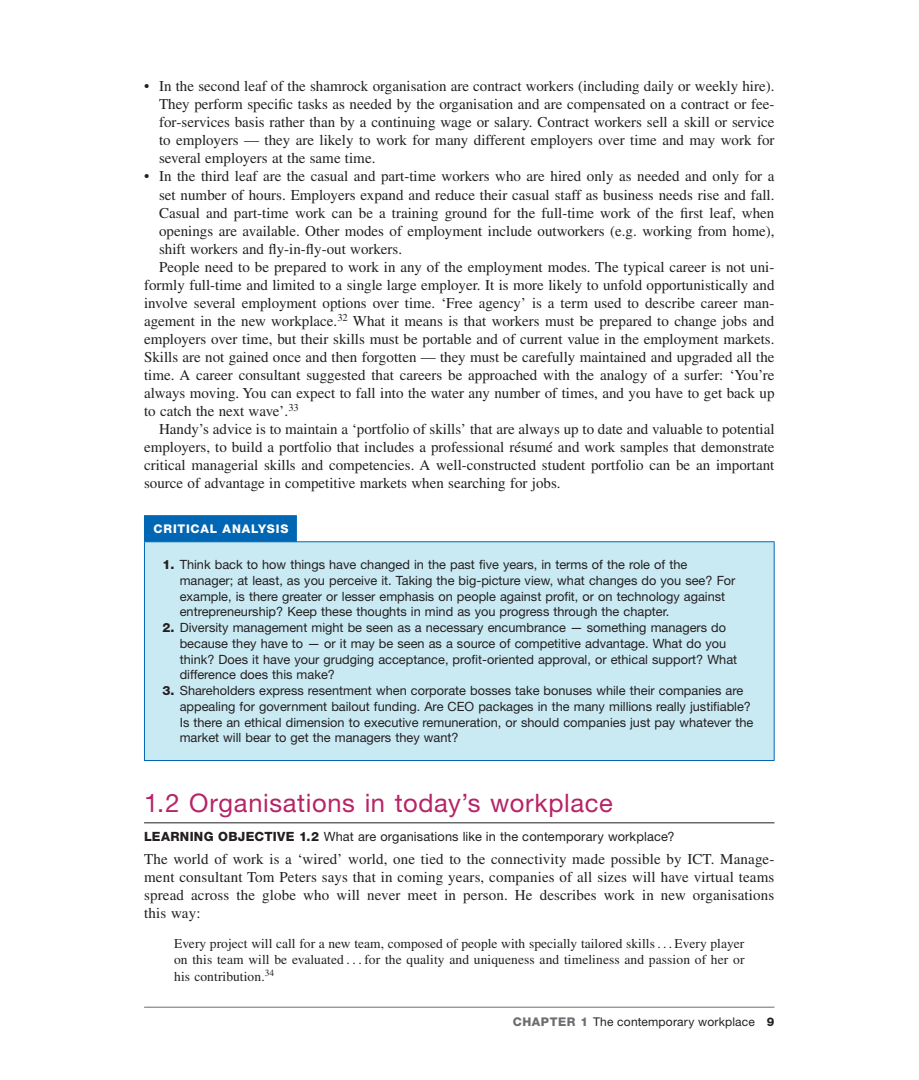
<style>
.page{position:relative;width:919px;height:1080px;background:#fff}
.page>*{position:absolute;margin:0;border:0;box-sizing:border-box;transform-origin:0 0}
.t1{font:25.5px "Helvetica Neue LT Std";letter-spacing:.025em;color:#b62467}
.t2{font:15px/18px "Times LT Std";color:#231f20;text-align:justify}
.t3{font:13.5px/16.5px "Times LT Std";letter-spacing:.01em;color:#231f20;text-align:justify}
.t4{font:12.75px/15.8px "Helvetica Neue LT Std";color:#231f20}
.t5{font:12px "Helvetica Neue LT Std";letter-spacing:.015em;color:#231f20}
.t6{font:800 12px "Helvetica Neue LT Std";letter-spacing:.075em;color:#fff}
.s1{font-weight:800}
.s2{font-weight:800;color:#6c6d70}
</style>
<div class="page">
<hr style="left:144px;top:1007px;width:630px;height:1px;background:#6c6d70">
<hr style="left:144px;top:822px;width:630px;height:1px;background:#231f20">
<div style="left:144px;top:542px;width:630px;height:218px;background:#caeaf3"></div>
<hr style="left:144px;top:541px;width:630px;height:1px;background:#0166b3">
<hr style="left:144px;top:542px;width:1px;height:218px;background:#0166b3">
<hr style="left:773px;top:542px;width:1px;height:218px;background:#0166b3">
<hr style="left:144px;top:760px;width:630px;height:1px;background:#0166b3">
<div style="left:144px;top:515px;width:153px;height:27px;background:#0166b3"></div>
<p class="t2" style="left:159px;top:77px;width:617px;text-indent:-15px">• In the second leaf of the shamrock organisation are contract workers (including daily or weekly hire).<br>They perform specific tasks as needed by the organisation and are compensated on a contract or fee‐ for‐services basis rather than by a continuing wage or salary. Contract workers sell a skill or service to employers — they are likely to work for many different employers over time and may work for several employers at the same time.</p>
<p class="t2" style="left:144px;top:167px;width:631px">• In the third leaf are the casual and part‐time workers who are hired only as needed and only for a</p>
<p class="t2" style="left:159px;top:185px;width:616px">set number of hours. Employers expand and reduce their casual staff as business needs rise and fall.</p>
<p class="t2" style="left:159px;top:203px;width:617px">Casual and part‐time work can be a training ground for the full‐time work of the first leaf, when</p>
<p class="t2" style="left:159px;top:222px;width:616px">openings are available. Other modes of employment include outworkers (e.g. working from home),</p>
<p class="t2" style="left:159px;top:240px;width:244px">shift workers and fly‐in‐fly‐out workers.</p>
<p class="t2" style="left:159px;top:258px;width:616px">People need to be prepared to work in any of the employment modes. The typical career is not uni-</p>
<p class="t2" style="left:144px;top:276px;width:632px">formly full‐time and limited to a single large employer. It is more likely to unfold opportunistically and</p>
<p class="t2" style="left:144px;top:294px;width:631px">involve several employment options over time. ‘Free agency’ is a term used to describe career man-</p>
<p class="t2" style="left:144px;top:312px;width:631px">agement in the new workplace.<sup>32</sup> What it means is that workers must be prepared to change jobs and</p>
<p class="t2" style="left:144px;top:330px;width:632px">employers over time, but their skills must be portable and of current value in the employment markets.</p>
<p class="t2" style="left:144px;top:348px;width:632px">Skills are not gained once and then forgotten — they must be carefully maintained and upgraded all the</p>
<p class="t2" style="left:144px;top:366px;width:631px">time. A career consultant suggested that careers be approached with the analogy of a surfer: ‘You’re</p>
<p class="t2" style="left:144px;top:384px;width:632px">always moving. You can expect to fall into the water any number of times, and you have to get back up</p>
<p class="t2" style="left:144px;top:402px;width:156px">to catch the next wave’.<sup>33</sup></p>
<p class="t2" style="left:159px;top:420px;width:617px">Handy’s advice is to maintain a ‘portfolio of skills’ that are always up to date and valuable to potential</p>
<p class="t2" style="left:144px;top:438px;width:632px">employers, to build a portfolio that includes a professional résumé and work samples that demonstrate</p>
<p class="t2" style="left:144px;top:456px;width:631px">critical managerial skills and competencies. A well‐constructed student portfolio can be an important</p>
<p class="t2" style="left:144px;top:474px;width:418px">source of advantage in competitive markets when searching for jobs.</p>
<p class="t6" style="left:153px;top:521px;width:136px">CRITICAL ANALYSIS</p>
<p class="t4" style="left:180px;top:557px;width:557px;text-indent:-17px"><span class="s1">1.</span> Think back to how things have changed in the past five years, in terms of the role of the manager; at least, as you perceive it. Taking the big‐picture view, what changes do you see? For example, is there greater or lesser emphasis on people against profit, or on technology against entrepreneurship? Keep these thoughts in mind as you progress through the chapter.</p>
<p class="t4" style="left:180px;top:620px;width:559px;text-indent:-17px"><span class="s1">2.</span> Diversity management might be seen as a necessary encumbrance — something managers do because they have to — or it may be seen as a source of competitive advantage. What do you think? Does it have your grudging acceptance, profit‐oriented approval, or ethical support? What difference does this make?</p>
<p class="t4" style="left:180px;top:683px;width:575px;text-indent:-17px"><span class="s1">3.</span> Shareholders express resentment when corporate bosses take bonuses while their companies are appealing for government bailout funding. Are CEO packages in the many millions really justifiable?<br>Is there an ethical dimension to executive remuneration, or should companies just pay whatever the market will bear to get the managers they want?</p>
<h1 class="t1" style="left:144px;top:788px;width:470px">1.2 Organisations in today’s workplace</h1>
<p class="t4" style="left:144px;top:829px;width:532px"><span class="s1">LEARNING OBJECTIVE 1.2</span> What are organisations like in the contemporary workplace?</p>
<p class="t2" style="left:144px;top:850px;width:631px">The world of work is a ‘wired’ world, one tied to the connectivity made possible by ICT. Manage&shy;ment consultant Tom Peters says that in coming years, companies of all sizes will have virtual teams spread across the globe who will never meet in person. He describes work in new organisations this way:</p>
<p class="t3" style="left:174px;top:935px;width:572px">Every project will call for a new team, composed of people with specially tailored skills . . . Every player on this team will be evaluated . . . for the quality and uniqueness and timeliness and passion of her or his contribution.<sup>34</sup></p>
<p class="t5" style="left:512px;top:1014px;width:263px"><span class="s2">CHAPTER 1</span> The contemporary workplace <span class="s1">9</span></p>
</div>
